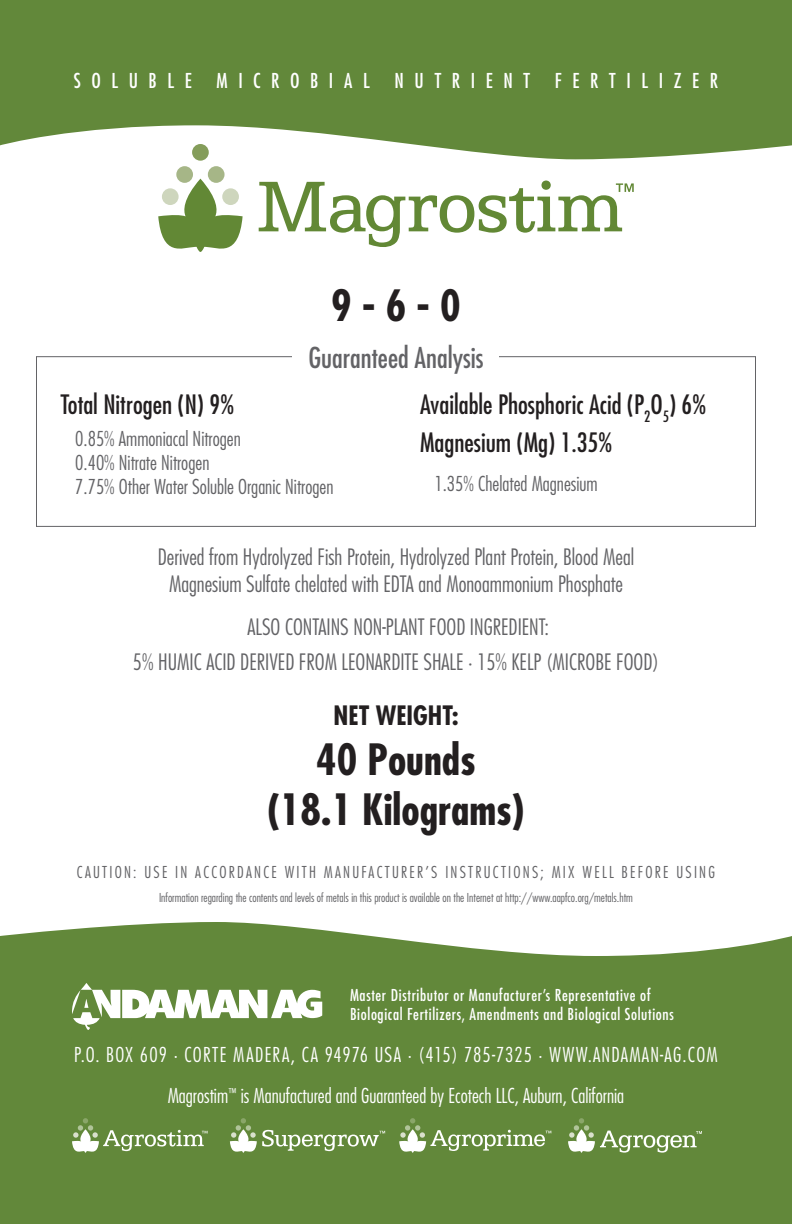
<style>
.page{position:relative;width:792px;height:1224px;background:#62883a}
.page>*{position:absolute;margin:0;border:0;box-sizing:border-box;transform-origin:0 0}
.t1{font:700 condensed 42px/50.4px "Futura";color:#231f20;text-align:center}
.t2{font:condensed 28px "Futura";color:#636366}
.t3{font:condensed 26px/38.4px "Futura";color:#231f20}
.t4{font:700 condensed 26px "Futura";color:#231f20}
.t5{font:300 condensed 22px/26.4px "Futura";color:#636366;text-align:center}
.t6{font:300 condensed 20px/24px "Futura";color:#636366}
.t7{font:300 condensed 20px "Futura";color:#fff}
.t8{font:300 condensed 20px "Futura";letter-spacing:.06em;color:#fff}
.t9{font:condensed 20px "Futura";letter-spacing:.53em;color:#fff}
.t10{font:condensed 16px/19.2px "Futura";letter-spacing:.04em;color:#fff}
.t11{font:300 condensed 16px "Futura";letter-spacing:.14em;color:#636366}
.t12{font:300 condensed 12px "Futura";color:#636366}
</style>
<div class="page">
<svg style="left:72px;top:983px;width:250px;height:47px"></svg>
<svg style="left:72px;top:1118px;width:136px;height:35px"></svg>
<svg style="left:230px;top:1118px;width:155px;height:35px"></svg>
<svg style="left:399px;top:1118px;width:152px;height:35px"></svg>
<div style="left:0;top:125px;width:792px;height:831px;background:#fff"></div>
<svg style="left:158px;top:179px;width:85px;height:73px"></svg>
<div style="left:208px;top:166px;width:17px;height:17px;background:#a6b687;border-radius:50%"></div>
<div style="left:192px;top:144px;width:17px;height:17px;background:#849d5a;border-radius:50%"></div>
<div style="left:176px;top:166px;width:17px;height:17px;background:#a6b687;border-radius:50%"></div>
<div style="left:222px;top:188px;width:17px;height:17px;background:#ced6bd;border-radius:50%"></div>
<div style="left:162px;top:188px;width:17px;height:17px;background:#ced6bd;border-radius:50%"></div>
<svg style="left:259px;top:181px;width:375px;height:66px"></svg>
<div style="left:36px;top:356px;width:720px;height:171px;border:1px solid #636366"></div>
<div style="left:292px;top:346px;width:208px;height:22px;background:#fff"></div>
<svg style="left:568px;top:1118px;width:134px;height:35px"></svg>
<p class="t9" style="left:74px;top:68px;width:646px">SOLUBLE MICROBIAL NUTRIENT FERTILIZER</p>
<h1 class="t1" style="left:331px;top:281px;width:131px">9 - 6 - 0</h1>
<p class="t2" style="left:308px;top:340px;width:177px">Guaranteed Analysis</p>
<p class="t3" style="left:420px;top:385px;width:288px">Available Phosphoric Acid (P<sub>2</sub>O<sub>5</sub>) 6%<br>Magnesium (Mg) 1.35%</p>
<p class="t6" style="left:434px;top:472px;width:165px">1.35% Chelated Magnesium</p>
<p class="t3" style="left:61px;top:385px;width:175px">Total Nitrogen (N) 9%</p>
<p class="t6" style="left:75px;top:426px;width:260px">0.85% Ammoniacal Nitrogen<br>0.40% Nitrate Nitrogen<br>7.75% Other Water Soluble Organic Nitrogen</p>
<p class="t5" style="left:158px;top:544px;width:478px">Derived from Hydrolyzed Fish Protein, Hydrolyzed Plant Protein, Blood Meal<br>Magnesium Sulfate chelated with EDTA and Monoammonium Phosphate</p>
<p class="t5" style="left:133px;top:609px;width:528px;line-height:35px">ALSO CONTAINS NON-PLANT FOOD INGREDIENT:<br>5% HUMIC ACID DERIVED FROM LEONARDITE SHALE · 15% KELP (MICROBE FOOD)</p>
<p class="t4" style="left:334px;top:699px;width:126px">NET WEIGHT:</p>
<p class="t1" style="left:267px;top:734px;width:259px">40 Pounds<br>(18.1 Kilograms)</p>
<p class="t11" style="left:77px;top:863px;width:640px">CAUTION: USE IN ACCORDANCE WITH MANUFACTURER’S INSTRUCTIONS; MIX WELL BEFORE USING</p>
<p class="t12" style="left:159px;top:890px;width:475px">Information regarding the contents and levels of metals in this product is available on the Internet at http://www.aapfco.org/metals.htm</p>
<p class="t10" style="left:350px;top:985px;width:325px">Master Distributor or Manufacturer’s Representative of<br>Biological Fertilizers, Amendments and Biological Solutions</p>
<p class="t8" style="left:74px;top:1043px;width:645px">P.O. BOX 609 · CORTE MADERA, CA 94976 USA · (415) 785-7325 · WWW.ANDAMAN-AG.COM</p>
<p class="t7" style="left:168px;top:1084px;width:458px">Magrostim<sup>™</sup> is Manufactured and Guaranteed by Ecotech LLC, Auburn, California</p>
</div>
